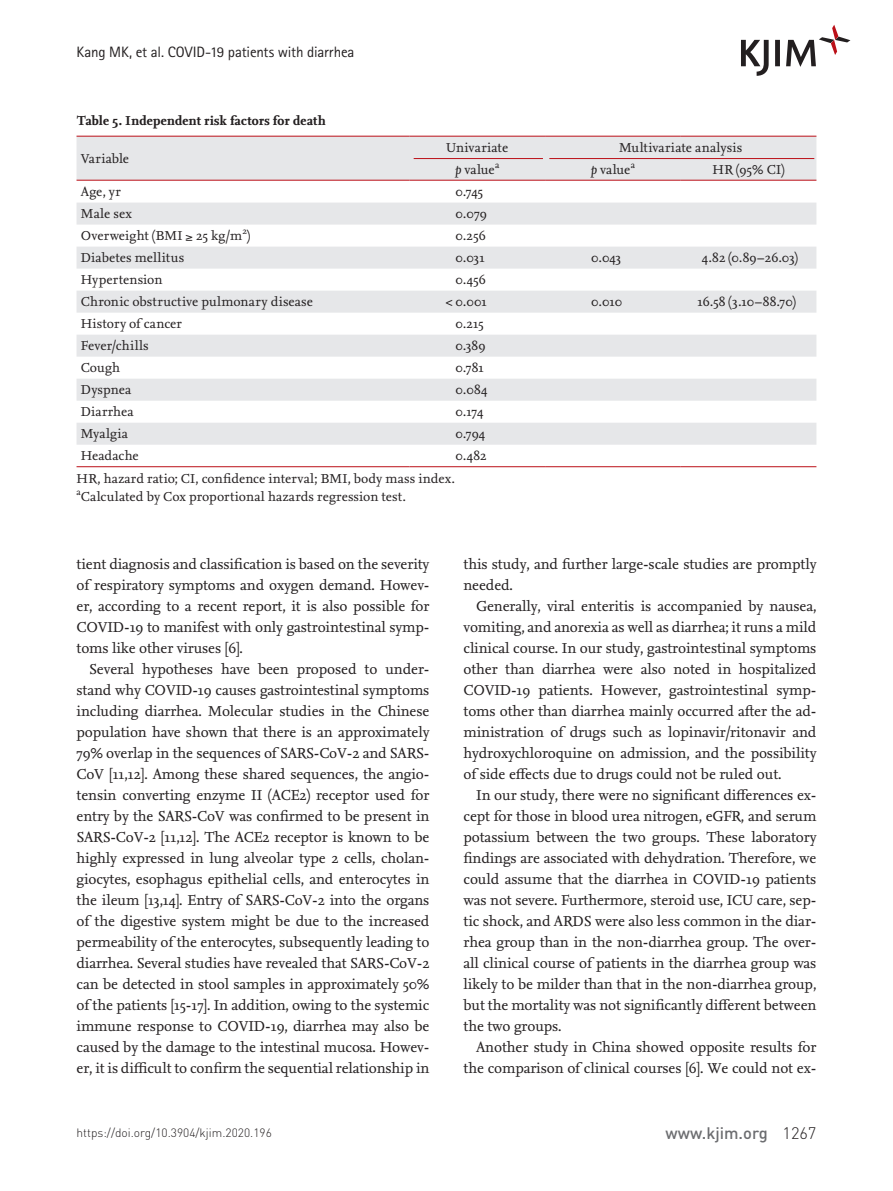
<style>
.page{position:relative;width:893px;height:1191px;background:#fff}
.page>*{position:absolute;margin:0;border:0;box-sizing:border-box;transform-origin:0 0}
.t1{font:500 16.5px "DIN Pro";color:#6c6d70}
.t2{font:300 16.5px "DIN Pro";color:#231f20}
.들였쓰기_본문{font:15px/21px "Nexus Serif";letter-spacing:-.01em;color:#231f20;text-align:justify}
.본문첫단락{font:15px/21px "Nexus Serif";letter-spacing:-.01em;color:#231f20;text-align:justify}
.t3{font:15px "Rotis Sans Serif Std";letter-spacing:-.01em;color:#231f20}
.테이블{font:13.5px "Nexus Serif";letter-spacing:.01em;color:#231f20}
.테이블제목{font:700 13.5px "Nexus Serif";letter-spacing:-.005em;color:#231f20}
.테이블머리_경계선{font:13.5px "Nexus Serif";letter-spacing:.01em;color:#231f20}
.t4{font:300 12px "DIN Pro";color:#231f20}
.s1{font-style:italic}
</style>
<div class="page">
<svg style="left:741px;top:25px;width:109px;height:51px"></svg>
<div style="left:77px;top:137px;width:739px;height:43px;background:#e6e7e9"></div>
<svg style="left:77px;top:203px;width:739px;height:242px;fill:#e6e7e9"></svg>
<hr style="left:77px;top:136px;width:332px;height:1px;background:#bb1018">
<hr style="left:409px;top:136px;width:136px;height:1px;background:#bb1018">
<hr style="left:545px;top:136px;width:136px;height:1px;background:#bb1018">
<hr style="left:681px;top:136px;width:135px;height:1px;background:#bb1018">
<hr style="left:77px;top:180px;width:332px;height:1px;background:#bb1018">
<hr style="left:409px;top:180px;width:136px;height:1px;background:#bb1018">
<hr style="left:545px;top:180px;width:136px;height:1px;background:#bb1018">
<hr style="left:681px;top:180px;width:135px;height:1px;background:#bb1018">
<hr style="left:77px;top:466px;width:332px;height:1px;background:#bb1018">
<hr style="left:409px;top:466px;width:136px;height:1px;background:#bb1018">
<hr style="left:545px;top:466px;width:136px;height:1px;background:#bb1018">
<hr style="left:681px;top:466px;width:135px;height:1px;background:#bb1018">
<hr style="left:414px;top:158px;width:129px;height:1px;background:#bb1018">
<hr style="left:549px;top:158px;width:265px;height:1px;background:#bb1018">
<p class="t3" style="left:77px;top:43px;width:280px">Kang MK, et al. COVID-19 patients with diarrhea</p>
<p class="테이블제목" style="left:77px;top:112px;width:250px">Table 5. Independent risk factors for death</p>
<p class="테이블" style="left:81px;top:150px;width:50px">Variable</p>
<p class="테이블머리_경계선" style="left:446px;top:139px;width:64px">Univariate</p>
<p class="테이블머리_경계선" style="left:619px;top:139px;width:125px">Multivariate analysis</p>
<p class="테이블" style="left:455px;top:161px;width:46px"><span class="s1">p</span> value<sup>a</sup></p>
<p class="테이블" style="left:591px;top:161px;width:46px"><span class="s1">p</span> value<sup>a</sup></p>
<p class="테이블" style="left:713px;top:161px;width:73px">HR (95% CI)</p>
<p class="테이블" style="left:81px;top:183px;width:42px">Age, yr</p>
<p class="테이블" style="left:456px;top:183px;width:29px">0.745</p>
<p class="테이블" style="left:81px;top:205px;width:53px">Male sex</p>
<p class="테이블" style="left:456px;top:205px;width:33px">0.079</p>
<p class="테이블" style="left:81px;top:227px;width:171px">Overweight (BMI ≥ 25 kg/m<sup>2</sup>)</p>
<p class="테이블" style="left:456px;top:227px;width:32px">0.256</p>
<p class="테이블" style="left:81px;top:249px;width:105px">Diabetes mellitus</p>
<p class="테이블" style="left:456px;top:249px;width:31px">0.031</p>
<p class="테이블" style="left:591px;top:249px;width:32px">0.043</p>
<p class="테이블" style="left:702px;top:249px;width:97px">4.82 (0.89–26.03)</p>
<p class="테이블" style="left:81px;top:271px;width:83px">Hypertension</p>
<p class="테이블" style="left:456px;top:271px;width:32px">0.456</p>
<p class="테이블" style="left:81px;top:293px;width:234px">Chronic obstructive pulmonary disease</p>
<p class="테이블" style="left:446px;top:293px;width:43px">&lt; 0.001</p>
<p class="테이블" style="left:591px;top:293px;width:32px">0.010</p>
<p class="테이블" style="left:697px;top:293px;width:100px">16.58 (3.10–88.70)</p>
<p class="테이블" style="left:81px;top:315px;width:103px">History of cancer</p>
<p class="테이블" style="left:456px;top:315px;width:30px">0.215</p>
<p class="테이블" style="left:81px;top:337px;width:70px">Fever/chills</p>
<p class="테이블" style="left:456px;top:337px;width:32px">0.389</p>
<p class="테이블" style="left:81px;top:359px;width:41px">Cough</p>
<p class="테이블" style="left:456px;top:359px;width:30px">0.781</p>
<p class="테이블" style="left:81px;top:381px;width:52px">Dyspnea</p>
<p class="테이블" style="left:456px;top:381px;width:33px">0.084</p>
<p class="테이블" style="left:81px;top:403px;width:54px">Diarrhea</p>
<p class="테이블" style="left:456px;top:403px;width:29px">0.174</p>
<p class="테이블" style="left:81px;top:425px;width:49px">Myalgia</p>
<p class="테이블" style="left:456px;top:425px;width:31px">0.794</p>
<p class="테이블" style="left:81px;top:447px;width:60px">Headache</p>
<p class="테이블" style="left:456px;top:447px;width:33px">0.482</p>
<p class="테이블" style="left:77px;top:469px;width:380px">HR, hazard ratio; CI, confidence interval; BMI, body mass index.</p>
<p class="테이블" style="left:77px;top:487px;width:331px"><sup>a</sup>Calculated by Cox proportional hazards regression test.</p>
<p class="본문첫단락" style="left:77px;top:553px;width:354px">tient diagnosis and classification is based on the severity of respiratory symptoms and oxygen demand. Howev&shy;er, according to a recent report, it is also possible for COVID-19 to manifest with only gastrointestinal symp&shy;toms like other viruses [6].</p>
<p class="들였쓰기_본문" style="left:77px;top:658px;width:354px;text-indent:13px">Several hypotheses have been proposed to under&shy;stand why COVID-19 causes gastrointestinal symptoms including diarrhea. Molecular studies in the Chinese population have shown that there is an approximately 79% overlap in the sequences of SARS-CoV-2 and SARS-CoV [11,12]. Among these shared sequences, the angio&shy;tensin converting enzyme II (ACE2) receptor used for entry by the SARS-CoV was confirmed to be present in SARS-CoV-2 [11,12]. The ACE2 receptor is known to be highly expressed in lung alveolar type 2 cells, cholan&shy;giocytes, esophagus epithelial cells, and enterocytes in the ileum [13,14]. Entry of SARS-CoV-2 into the organs of the digestive system might be due to the increased permeability of the enterocytes, subsequently leading to diarrhea. Several studies have revealed that SARS-CoV-2 can be detected in stool samples in approximately 50% of the patients [15-17]. In addition, owing to the systemic immune response to COVID-19, diarrhea may also be caused by the damage to the intestinal mucosa. Howev&shy;er, it is difficult to confirm the sequential relationship in</p>
<p class="들였쓰기_본문" style="left:463px;top:553px;width:354px">this study, and further large-scale studies are promptly needed.</p>
<p class="들였쓰기_본문" style="left:463px;top:595px;width:354px;text-indent:13px">Generally, viral enteritis is accompanied by nausea, vomiting, and anorexia as well as diarrhea; it runs a mild clinical course. In our study, gastrointestinal symptoms other than diarrhea were also noted in hospitalized COVID-19 patients. However, gastrointestinal symp&shy;toms other than diarrhea mainly occurred after the ad&shy;ministration of drugs such as lopinavir/ritonavir and hydroxychloroquine on admission, and the possibility of side effects due to drugs could not be ruled out.</p>
<p class="들였쓰기_본문" style="left:463px;top:784px;width:354px;text-indent:13px">In our study, there were no significant differences ex&shy;cept for those in blood urea nitrogen, eGFR, and serum potassium between the two groups. These laboratory findings are associated with dehydration. Therefore, we could assume that the diarrhea in COVID-19 patients was not severe. Furthermore, steroid use, ICU care, sep&shy;tic shock, and ARDS were also less common in the diar&shy;rhea group than in the non-diarrhea group. The over&shy;all clinical course of patients in the diarrhea group was likely to be milder than that in the non-diarrhea group, but the mortality was not significantly different between the two groups.</p>
<p class="들였쓰기_본문" style="left:463px;top:1036px;width:354px;text-align:right">Another study in China showed opposite results for the comparison of clinical courses [6]. We could not ex-</p>
<p class="t4" style="left:77px;top:1124px;width:197px">https://doi.org/10.3904/kjim.2020.196</p>
<p class="t1" style="left:666px;top:1121px;width:104px">www.kjim.org</p>
<p class="t2" style="left:782px;top:1121px;width:35px">1267</p>
</div>
